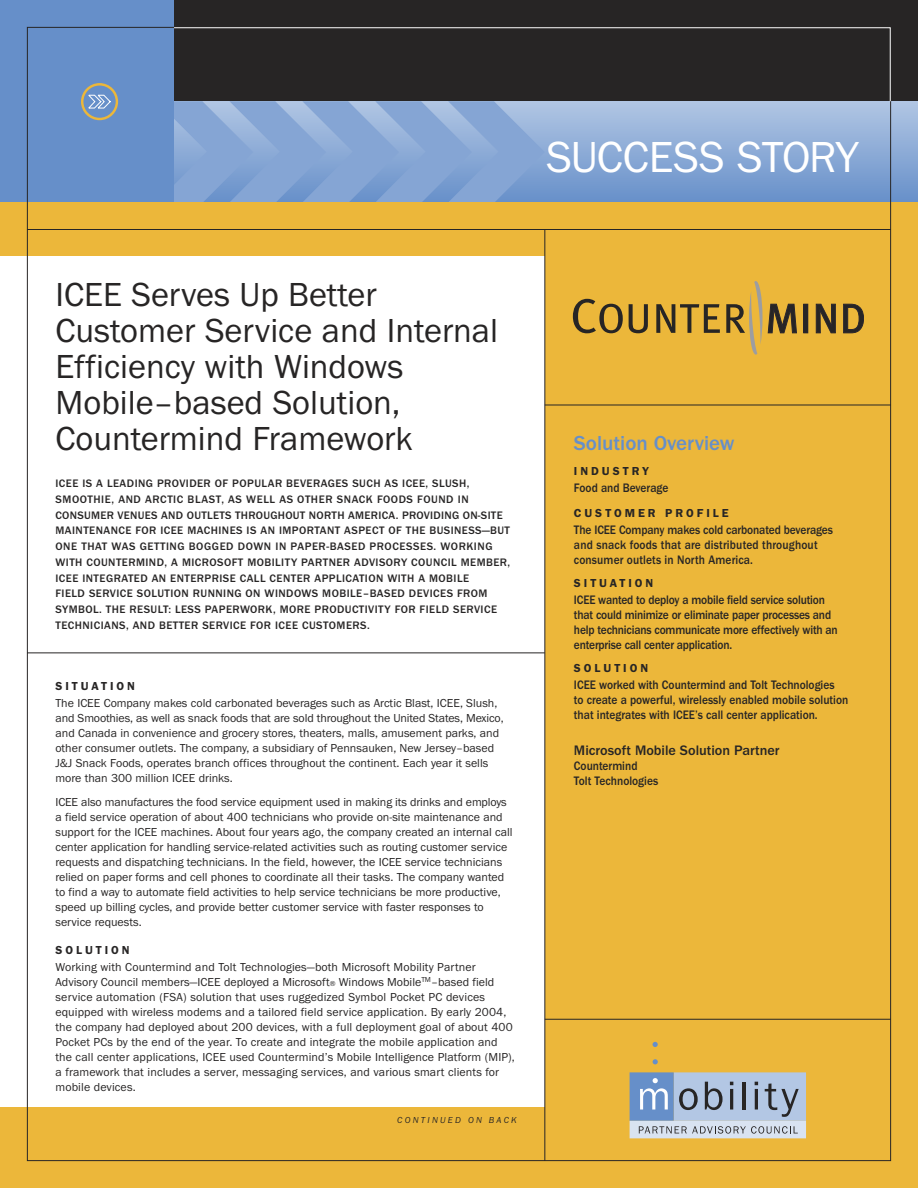
<style>
.page{position:relative;width:918px;height:1188px;background:#fff}
.page>*{position:absolute;margin:0;border:0;box-sizing:border-box;transform-origin:0 0}
.t1{font:45px "Franklin Got T";letter-spacing:-.02em;color:#fff}
.head_-_cover{font:34.5px/36px "Franklin Got T";color:#272525}
.sub_-_blue{font:500 21px "Franklin Got T";color:#668fc9}
.bc_-_overview_bullets{font:500 14.25px "Franklin Got T";color:#272525}
.bc_-_overview{font:500 12.75px/15px "Franklin Got T";letter-spacing:-.01em;color:#272525;scale:.9 1}
.bc_-_overview-2{font:500 12.75px/15px "Franklin Got T";letter-spacing:.01em;color:#272525;scale:.9 1}
.bc_-_overview_bullets-2{font:500 12.75px/15px "Franklin Got T";color:#272525;scale:.9 1}
.bc_-_smaller{font:12px/15px "Franklin Got T";color:#272525}
.sub_-_all_caps_black_tracked{font:600 12px "Franklin Got T";letter-spacing:.25em;color:#272525}
.bc_-_all_caps{font:500 11.25px/15.8px "Franklin Got T";letter-spacing:.04em;color:#272525}
.quote_caption{font:italic 9px "Franklin Got T";letter-spacing:.25em;color:#272525}
.s1{font-size:7.5px}
</style>
<div class="page">
<div style="left:174px;top:101px;width:744px;height:101px;background:linear-gradient(to bottom,#b1c6e3,#6790c9)"></div>
<svg style="left:174px;top:102px;width:371px;height:100px;background:#87a7d4"></svg>
<div style="left:0;top:0;width:174px;height:202px;background:#668fc9"></div>
<div style="left:0;top:202px;width:918px;height:986px;background:#ecb73a"></div>
<div style="left:0;top:256px;width:545px;height:851px;background:#fff"></div>
<div style="left:174px;top:0;width:744px;height:101px;background:#272525"></div>
<svg style="left:173px;top:27px;width:718px;height:75px"></svg>
<hr style="left:27px;top:229px;width:864px;height:1px;background:#272525">
<hr style="left:544px;top:230px;width:1px;height:931px;background:#272525">
<hr style="left:545px;top:1019px;width:346px;height:1px;background:#272525">
<hr style="left:27px;top:652px;width:518px;height:1px;background:#272525">
<svg style="left:573px;top:299px;width:50px;height:34px"></svg>
<svg style="left:629px;top:304px;width:19px;height:29px"></svg>
<svg style="left:656px;top:304px;width:64px;height:29px"></svg>
<hr style="left:804px;top:304px;width:4px;height:29px;background:#272525">
<div style="left:803px;top:304px;width:5px;height:29px;border:1px solid #2a262d"></div>
<svg style="left:815px;top:303px;width:21px;height:31px"></svg>
<svg style="left:843px;top:303px;width:21px;height:31px"></svg>
<svg style="left:726px;top:281px;width:71px;height:74px"></svg>
<hr style="left:545px;top:405px;width:346px;height:1px;background:#272525">
<svg style="left:89px;top:95px;width:22px;height:13px"></svg>
<div style="left:81px;top:83px;width:37px;height:37px;border:2px solid #ecb73a;border-radius:50%"></div>
<div style="left:674px;top:1072px;width:132px;height:49px;background:#b3c7e4"></div>
<div style="left:630px;top:1072px;width:44px;height:49px;background:#668fc9"></div>
<div style="left:630px;top:1121px;width:176px;height:17px;background:#d9e3f1"></div>
<svg style="left:679px;top:1088px;width:19px;height:22px"></svg>
<svg style="left:705px;top:1082px;width:18px;height:28px"></svg>
<hr style="left:730px;top:1089px;width:3px;height:21px;background:#272525">
<hr style="left:742px;top:1082px;width:4px;height:28px;background:#272525">
<hr style="left:755px;top:1089px;width:3px;height:21px;background:#272525">
<svg style="left:765px;top:1084px;width:34px;height:33px"></svg>
<svg style="left:639px;top:1126px;width:159px;height:8px"></svg>
<svg style="left:640px;top:1078px;width:28px;height:32px"></svg>
<svg style="left:653px;top:1059px;width:5px;height:5px"></svg>
<svg style="left:653px;top:1042px;width:5px;height:5px"></svg>
<p class="t1" style="left:547px;top:133px;width:314px">SUCCESS STORY</p>
<p class="head_-_cover" style="left:55px;top:276px;width:444px">ICEE Serves Up Better<br>Customer Service and Internal<br>Efficiency with Windows<br>Mobile–based Solution,<br>Countermind Framework</p>
<p class="bc_-_all_caps" style="left:55px;top:475px;width:456px">ICEE IS A LEADING PROVIDER OF POPULAR BEVERAGES SUCH AS ICEE, SLUSH, SMOOTHIE, AND ARCTIC BLAST, AS WELL AS OTHER SNACK FOODS FOUND IN CONSUMER VENUES AND OUTLETS THROUGHOUT NORTH AMERICA. PROVIDING ON-SITE MAINTENANCE FOR ICEE MACHINES IS AN IMPORTANT ASPECT OF THE BUSINESS—BUT ONE THAT WAS GETTING BOGGED DOWN IN PAPER-BASED PROCESSES. WORKING WITH COUNTERMIND, A MICROSOFT MOBILITY PARTNER ADVISORY COUNCIL MEMBER, ICEE INTEGRATED AN ENTERPRISE CALL CENTER APPLICATION WITH A MOBILE<br>FIELD SERVICE SOLUTION RUNNING ON WINDOWS MOBILE–BASED DEVICES FROM SYMBOL. THE RESULT: LESS PAPERWORK, MORE PRODUCTIVITY FOR FIELD SERVICE TECHNICIANS, AND BETTER SERVICE FOR ICEE CUSTOMERS.</p>
<p class="sub_-_all_caps_black_tracked" style="left:56px;top:680px;width:81px">SITUATION</p>
<p class="bc_-_smaller" style="left:56px;top:696px;width:450px">The ICEE Company makes cold carbonated beverages such as Arctic Blast, ICEE, Slush, and Smoothies, as well as snack foods that are sold throughout the United States, Mexico, and Canada in convenience and grocery stores, theaters, malls, amusement parks, and other consumer outlets. The company, a subsidiary of Pennsauken, New Jersey–based J&amp;J Snack Foods, operates branch offices throughout the continent. Each year it sells more than 300 million ICEE drinks.</p>
<p class="bc_-_smaller" style="left:56px;top:794px;width:459px">ICEE also manufactures the food service equipment used in making its drinks and employs a field service operation of about 400 technicians who provide on-site maintenance and support for the ICEE machines. About four years ago, the company created an internal call center application for handling service-related activities such as routing customer service requests and dispatching technicians. In the field, however, the ICEE service technicians relied on paper forms and cell phones to coordinate all their tasks. The company wanted to find a way to automate field activities to help service technicians be more productive, speed up billing cycles, and provide better customer service with faster responses to service requests.</p>
<p class="sub_-_all_caps_black_tracked" style="left:56px;top:944px;width:76px">SOLUTION</p>
<p class="bc_-_smaller" style="left:56px;top:960px;width:461px">Working with Countermind and Tolt Technologies—both Microsoft Mobility Partner Advisory Council members—ICEE deployed a Microsoft<span class="s1">®</span> Windows Mobile<sup>TM</sup>–based field service automation (FSA) solution that uses ruggedized Symbol Pocket PC devices equipped with wireless modems and a tailored field service application. By early 2004, the company had deployed about 200 devices, with a full deployment goal of about 400<br>Pocket PCs by the end of the year. To create and integrate the mobile application and the call center applications, ICEE used Countermind’s Mobile Intelligence Platform (MIP), a framework that includes a server, messaging services, and various smart clients for mobile devices.</p>
<p class="quote_caption" style="left:397px;top:1115px;width:121px">CONTINUED ON BACK</p>
<p class="sub_-_blue" style="left:574px;top:431px;width:162px">Solution Overview</p>
<p class="sub_-_all_caps_black_tracked" style="left:574px;top:464px;width:76px">INDUSTRY</p>
<p class="bc_-_overview" style="left:574px;top:480px;width:106px">Food and Beverage</p>
<p class="sub_-_all_caps_black_tracked" style="left:574px;top:506px;width:156px">CUSTOMER PROFILE</p>
<p class="bc_-_overview-2" style="left:574px;top:522px;width:289px">The ICEE Company makes cold carbonated beverages and snack foods that are distributed throughout consumer outlets in North America.</p>
<p class="sub_-_all_caps_black_tracked" style="left:574px;top:576px;width:81px">SITUATION</p>
<p class="bc_-_overview" style="left:574px;top:592px;width:295px">ICEE wanted to deploy a mobile field service solution that could minimize or eliminate paper processes and help technicians communicate more effectively with an enterprise call center application.</p>
<p class="sub_-_all_caps_black_tracked" style="left:574px;top:661px;width:76px">SOLUTION</p>
<p class="bc_-_overview" style="left:574px;top:677px;width:306px">ICEE worked with Countermind and Tolt Technologies<br>to create a powerful, wirelessly enabled mobile solution that integrates with ICEE’s call center application.</p>
<p class="bc_-_overview_bullets" style="left:574px;top:743px;width:207px">Microsoft Mobile Solution Partner</p>
<p class="bc_-_overview_bullets-2" style="left:574px;top:759px;width:95px">Countermind<br>Tolt Technologies</p>
</div>
